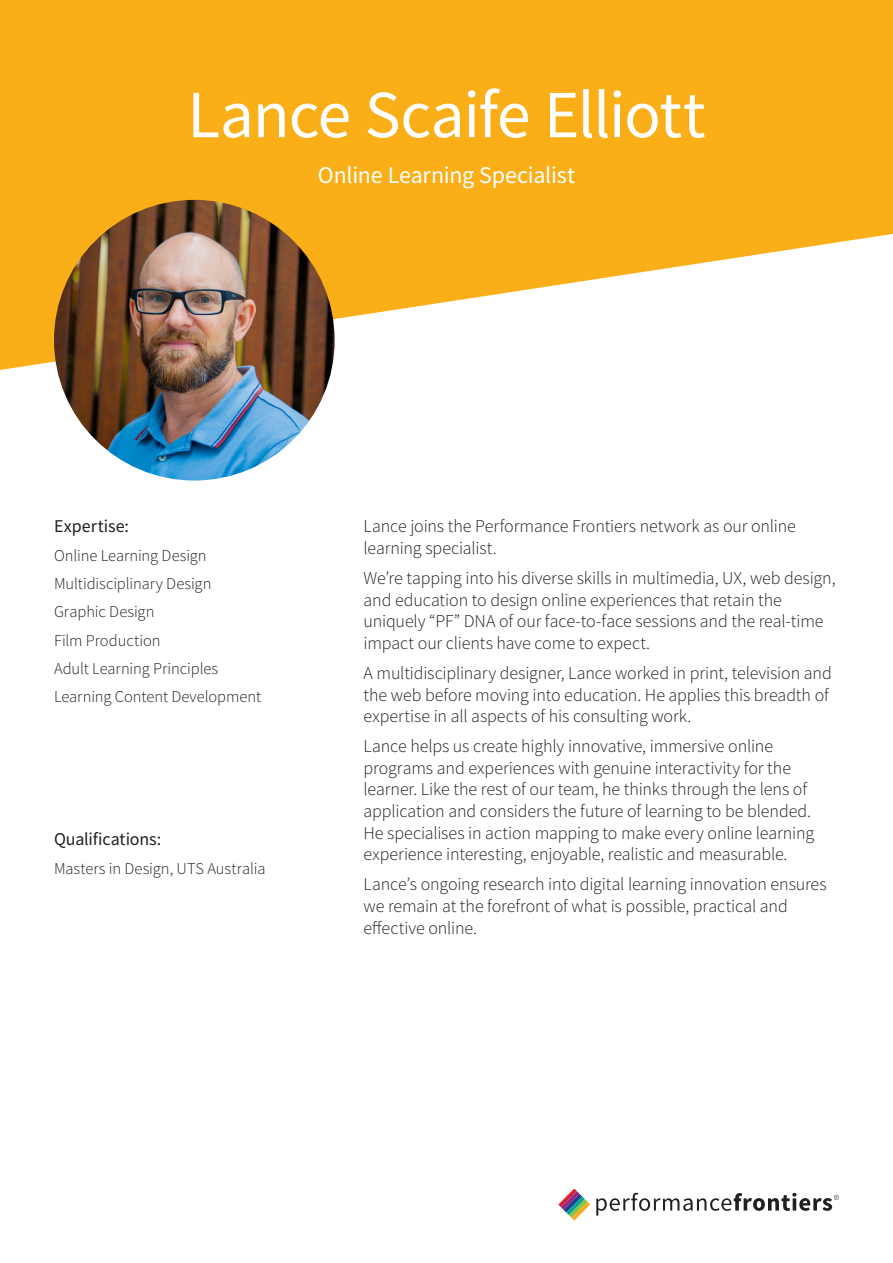
<style>
.page{position:relative;width:893px;height:1263px;background:#fff}
.page>*{position:absolute;margin:0;border:0;box-sizing:border-box;transform-origin:0 0}
.t1{font:67.5px "Source Sans Variable";letter-spacing:.005em;color:#fff}
.t2{font:24px "Source Sans Variable";letter-spacing:.01em;color:#fff}
.t3{font:18px/21.6px "Source Sans Variable";letter-spacing:-.005em;color:#231f20}
.t4{font:18px "Source Sans Variable";letter-spacing:.015em;color:#231f20}
.t5{font:18px "Source Sans Variable";letter-spacing:.03em;color:#231f20}
.t6{font:16.5px "Source Sans Variable";color:#231f20}
</style>
<div class="page">
<svg style="left:0;top:0;width:893px;height:370px;fill:#faaf18"></svg>
<img style="left:54px;top:200px;width:281px;height:280px;border-radius:140px">
<svg style="left:558px;top:1188px;width:32px;height:32px"></svg>
<svg style="left:596px;top:1193px;width:243px;height:22px"></svg>
<p class="t1" style="left:187px;top:74px;width:517px">Lance Scaife Elliott</p>
<p class="t2" style="left:318px;top:160px;width:258px">Online Learning Specialist</p>
<p class="t5" style="left:54px;top:515px;width:76px">Expertise:</p>
<p class="t6" style="left:54px;top:545px;width:154px">Online Learning Design</p>
<p class="t6" style="left:54px;top:573px;width:159px">Multidisciplinary Design</p>
<p class="t6" style="left:54px;top:602px;width:102px">Graphic Design</p>
<p class="t6" style="left:54px;top:630px;width:108px">Film Production</p>
<p class="t6" style="left:54px;top:658px;width:166px">Adult Learning Principles</p>
<p class="t6" style="left:54px;top:687px;width:209px">Learning Content Development</p>
<p class="t4" style="left:54px;top:829px;width:108px">Qualifications:</p>
<p class="t6" style="left:54px;top:858px;width:213px">Masters in Design, UTS Australia</p>
<p class="t3" style="left:364px;top:516px;width:434px">Lance joins the Performance Frontiers network as our online learning specialist.</p>
<p class="t3" style="left:364px;top:567px;width:473px">We’re tapping into his diverse skills in multimedia, UX, web design, and education to design online experiences that retain the uniquely “PF” DNA of our face-to-face sessions and the real-time impact our clients have come to expect.</p>
<p class="t3" style="left:364px;top:662px;width:470px">A multidisciplinary designer, Lance worked in print, television and the web before moving into education. He applies this breadth of expertise in all aspects of his consulting work.</p>
<p class="t3" style="left:364px;top:736px;width:452px">Lance helps us create highly innovative, immersive online programs and experiences with genuine interactivity for the learner. Like the rest of our team, he thinks through the lens of application and considers the future of learning to be blended.<br>He specialises in action mapping to make every online learning experience interesting, enjoyable, realistic and measurable.</p>
<p class="t3" style="left:364px;top:874px;width:464px">Lance’s ongoing research into digital learning innovation ensures we remain at the forefront of what is possible, practical and effective online.</p>
</div>
